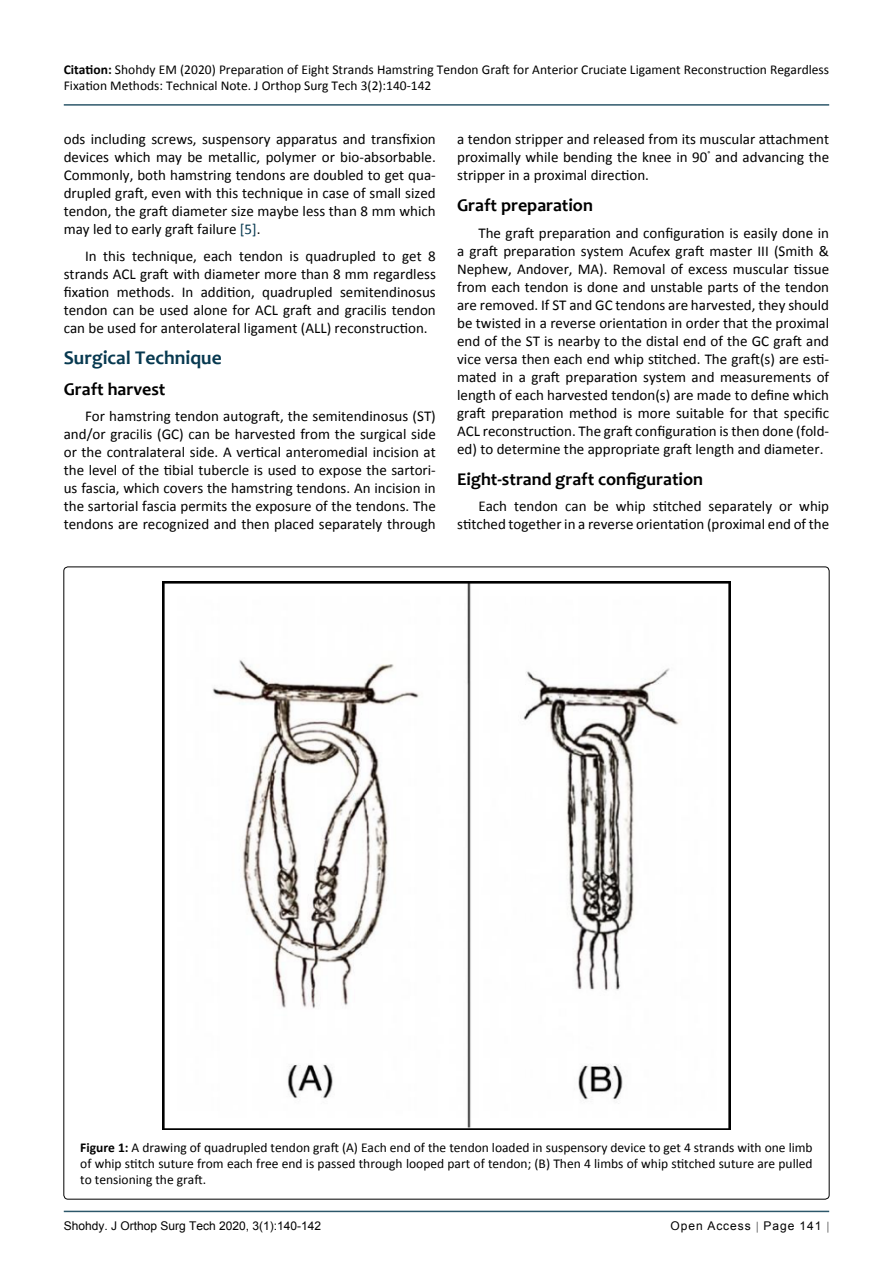
<style>
.page{position:relative;width:893px;height:1263px;background:#fff}
.page>*{position:absolute;margin:0;border:0;box-sizing:border-box;transform-origin:0 0}
.t1{font:700 19.5px "Candara";color:#073950}
.t2{font:700 18px "Candara";color:#000}
.t3{font:15px/18px "Calibri";color:#000;text-align:justify}
.t4{font:13.5px/16.2px "Calibri";color:#000}
.t5{font:12px "Arial";color:#000}
.t6{font:12px "Arial";letter-spacing:.08em;color:#000}
.s1{font-weight:700}
.s2{color:#073950}
</style>
<div class="page">
<hr style="left:64px;top:1211px;width:765px;height:1px;background:#073950">
<hr style="left:64px;top:104px;width:765px;height:2px;background:#073950">
<img style="left:163px;top:582px;width:567px;height:547px">
<p class="t4" style="left:64px;top:61px;width:767px"><span class="s1">Citation:</span> Shohdy EM (2020) Preparation of Eight Strands Hamstring Tendon Graft for Anterior Cruciate Ligament Reconstruction Regardless<br>Fixation Methods: Technical Note. J Orthop Surg Tech 3(2):140-142</p>
<p class="t3" style="left:64px;top:130px;width:374px">ods including screws, suspensory apparatus and transfixion devices which may be metallic, polymer or bio-absorbable.<br>Commonly, both hamstring tendons are doubled to get qua&shy;drupled graft, even with this technique in case of small sized tendon, the graft diameter size maybe less than 8 mm which may led to early graft failure <span class="s2">[5]</span>.</p>
<p class="t3" style="left:64px;top:247px;width:374px;text-indent:21px">In this technique, each tendon is quadrupled to get 8 strands ACL graft with diameter more than 8 mm regardless fixation methods. In addition, quadrupled semitendinosus tendon can be used alone for ACL graft and gracilis tendon can be used for anterolateral ligament (ALL) reconstruction.</p>
<h1 class="t1" style="left:64px;top:345px;width:159px">Surgical Technique</h1>
<p class="t2" style="left:64px;top:378px;width:103px">Graft harvest</p>
<p class="t3" style="left:64px;top:407px;width:374px;text-indent:21px">For hamstring tendon autograft, the semitendinosus (ST) and/or gracilis (GC) can be harvested from the surgical side or the contralateral side. A vertical anteromedial incision at the level of the tibial tubercle is used to expose the sartori&shy;us fascia, which covers the hamstring tendons. An incision in the sartorial fascia permits the exposure of the tendons. The tendons are recognized and then placed separately through</p>
<p class="t3" style="left:457px;top:130px;width:374px">a tendon stripper and released from its muscular attachment proximally while bending the knee in 90<sup>°</sup> and advancing the stripper in a proximal direction.</p>
<p class="t2" style="left:457px;top:194px;width:137px">Graft preparation</p>
<p class="t3" style="left:457px;top:224px;width:374px;text-indent:21px">The graft preparation and configuration is easily done in a graft preparation system Acufex graft master III (Smith &amp; Nephew, Andover, MA). Removal of excess muscular tissue from each tendon is done and unstable parts of the tendon are removed. If ST and GC tendons are harvested, they should be twisted in a reverse orientation in order that the proximal end of the ST is nearby to the distal end of the GC graft and vice versa then each end whip stitched. The graft(s) are esti&shy;mated in a graft preparation system and measurements of length of each harvested tendon(s) are made to define which graft preparation method is more suitable for that specific ACL reconstruction. The graft configuration is then done (fold&shy;ed) to determine the appropriate graft length and diameter.</p>
<p class="t2" style="left:457px;top:468px;width:247px">Eight-strand graft configuration</p>
<p class="t3" style="left:457px;top:497px;width:374px;text-align:right">Each tendon can be whip stitched separately or whip stitched together in a reverse orientation (proximal end of the</p>
<p class="t4" style="left:80px;top:1139px;width:734px;text-align:justify"><span class="s1">Figure 1:</span> A drawing of quadrupled tendon graft (A) Each end of the tendon loaded in suspensory device to get 4 strands with one limb of whip stitch suture from each free end is passed through looped part of tendon; (B) Then 4 limbs of whip stitched suture are pulled to tensioning the graft.</p>
<p class="t5" style="left:64px;top:1218px;width:259px">Shohdy. J Orthop Surg Tech 2020, 3(1):140-142</p>
<p class="t6" style="left:670px;top:1218px;width:152px">Open Access Page 141</p>
</div>
